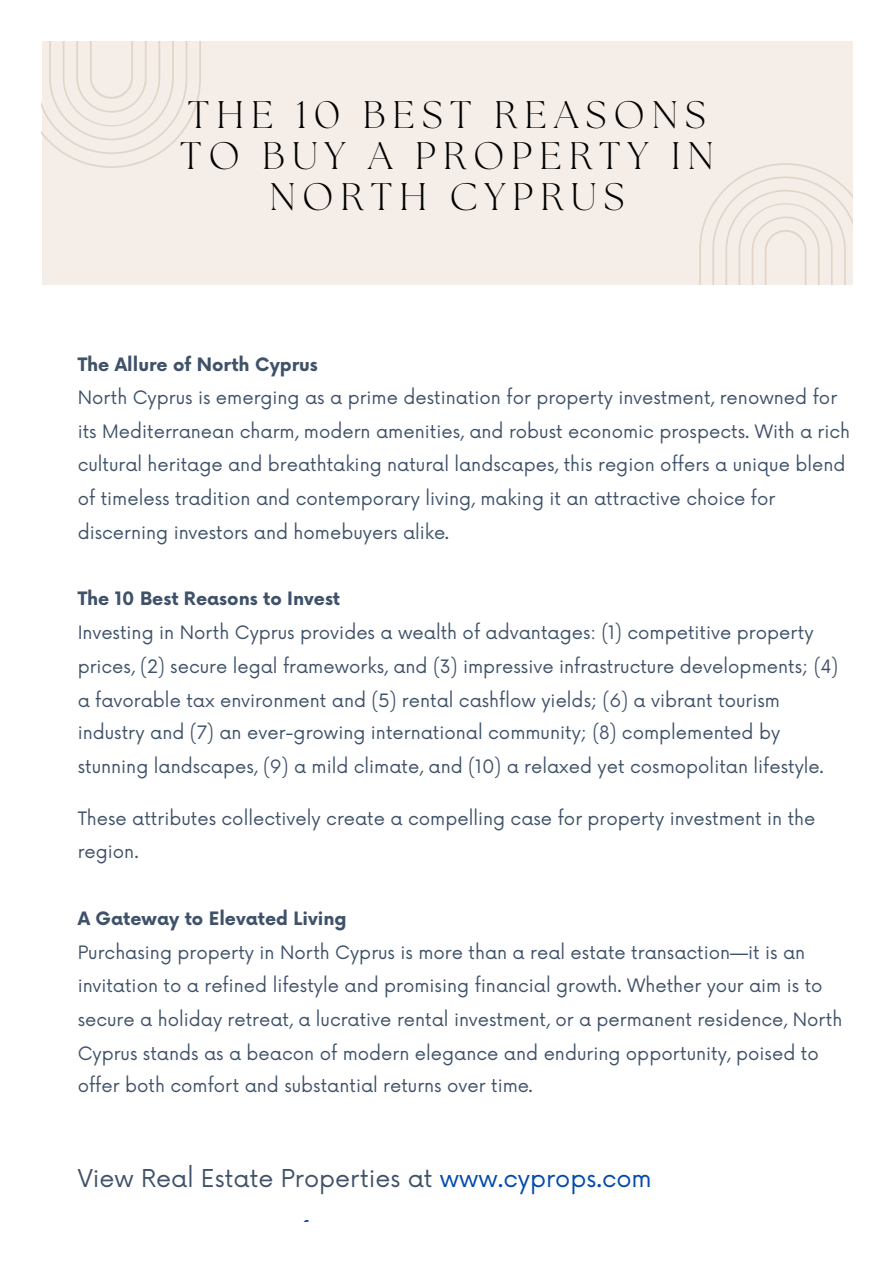
<style>
.page{position:relative;width:894px;height:1263px;background:#fff}
.page>*{position:absolute;margin:0;border:0;box-sizing:border-box;transform-origin:0 0}
.t1{font:300 38.4px/41px "The Seasons";letter-spacing:.185em;color:#000;text-align:center}
.t2{font:24px "Now";color:#405269}
.t3{font:24px "Now";color:#004aad}
.t4{font:18px/33.6px "Now";color:#405269}
.s1{font-weight:700}
.s2{color:#004aad}
</style>
<div class="page">
<div style="left:42px;top:42px;width:810px;height:243px;background:#f4ede8"></div>
<svg style="left:42px;top:42px;width:159px;height:126px"></svg>
<svg style="left:699px;top:163px;width:153px;height:122px"></svg>
<p class="t1" style="left:180px;top:98px;width:535px">THE 10 BEST REASONS<br>TO BUY A PROPERTY IN<br>NORTH CYPRUS</p>
<h2 class="t4" style="left:78px;top:349px;width:773px"><span class="s1">The Allure of North Cyprus<br></span>North Cyprus is emerging as a prime destination for property investment, renowned for its Mediterranean charm, modern amenities, and robust economic prospects. With a rich cultural heritage and breathtaking natural landscapes, this region offers a unique blend of timeless tradition and contemporary living, making it an attractive choice for discerning investors and homebuyers alike.</h2>
<h2 class="t4" style="left:78px;top:583px;width:762px"><span class="s1">The 10 Best Reasons to Invest<br></span>Investing in North Cyprus provides a wealth of advantages: (1) competitive property prices, (2) secure legal frameworks, and (3) impressive infrastructure developments; (4) a favorable tax environment and (5) rental cashflow yields; (6) a vibrant tourism industry and (7) an ever-growing international community; (8) complemented by stunning landscapes, (9) a mild climate, and (10) a relaxed yet cosmopolitan lifestyle.</h2>
<p class="t4" style="left:78px;top:802px;width:739px">These attributes collectively create a compelling case for property investment in the region.</p>
<p class="t4" style="left:78px;top:902px;width:766px"><span class="s1">A Gateway to Elevated Living<br></span>Purchasing property in North Cyprus is more than a real estate transaction—it is an invitation to a refi ned lifestyle and promising fi nancial growth. Whether your aim is to secure a holiday retreat, a lucrative rental investment, or a permanent residence, North Cyprus stands as a beacon of modern elegance and enduring opportunity, poised to offer both comfort and substantial returns over time.</p>
<h1 class="t2" style="left:78px;top:1165px;width:575px">View Real Estate Properties at <span class="s2">www.cyprops.com</span></h1>
<h1 class="t3" style="left:301px;top:1220px;width:10px">f</h1>
</div>
